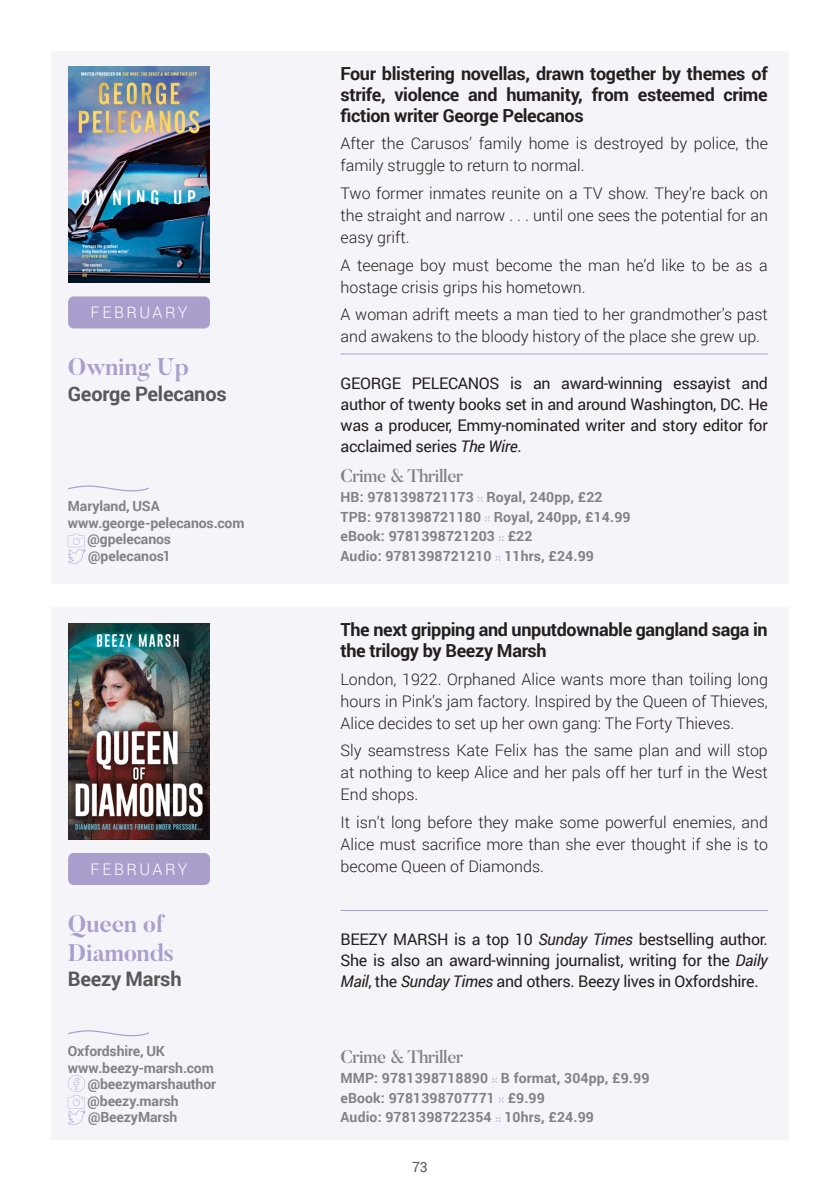
<style>
.page{position:relative;width:840px;height:1191px;background:#fff}
.page>*{position:absolute;margin:0;border:0;box-sizing:border-box;transform-origin:0 0}
.Book_title{font:700 24px/28.8px "Butler";letter-spacing:-.01em;color:#aa9fcc}
.Author{font:700 20px "Roboto";letter-spacing:-.01em;color:#57585a}
.Keynote{font:700 18px/21px "Roboto";letter-spacing:-.02em;color:#231f20;text-align:justify}
.t1{font:500 18px "Butler";letter-spacing:-.02em;color:#808285}
.Description{font:300 16px/22px "Roboto";color:#231f20;text-align:justify}
.Author_bio{font:16px/21px "Roboto";letter-spacing:-.02em;color:#231f20;text-align:justify}
.t2{font:300 16px "Roboto";letter-spacing:.15em;color:#fff}
.Small_print{font:700 14px "Roboto";letter-spacing:.01em;color:#808285}
.Author_location{font:700 14px "Roboto";letter-spacing:-.01em;color:#808285}
.t3{font:14px "Roboto";color:#57585a}
.s1{font-style:italic}
</style>
<div class="page">
<div style="left:51px;top:51px;width:737px;height:532px;background:#f5f4f9"></div>
<div style="left:68px;top:296px;width:142px;height:32px;background:#aa9fcc;border-radius:6px"></div>
<img style="left:68px;top:67px;width:142px;height:216px">
<svg style="left:68px;top:485px;width:81px;height:6px"></svg>
<hr style="left:340px;top:353px;width:427px;height:1px;background:#aa9fcc">
<svg style="left:477px;top:496px;width:5px;height:6px"></svg>
<svg style="left:485px;top:516px;width:5px;height:5px"></svg>
<svg style="left:495px;top:555px;width:5px;height:6px"></svg>
<svg style="left:68px;top:534px;width:17px;height:30px"></svg>
<div style="left:51px;top:607px;width:737px;height:533px;background:#f5f4f9"></div>
<div style="left:68px;top:853px;width:142px;height:32px;background:#aa9fcc;border-radius:6px"></div>
<img style="left:68px;top:623px;width:142px;height:216px">
<svg style="left:68px;top:1030px;width:81px;height:6px"></svg>
<hr style="left:340px;top:910px;width:427px;height:1px;background:#aa9fcc">
<svg style="left:492px;top:1077px;width:5px;height:6px"></svg>
<svg style="left:498px;top:1097px;width:5px;height:5px"></svg>
<svg style="left:495px;top:1117px;width:5px;height:5px"></svg>
<svg style="left:68px;top:1074px;width:17px;height:51px"></svg>
<p class="t2" style="left:91px;top:301px;width:98px">FEBRUARY</p>
<p class="Book_title" style="left:68px;top:353px;width:123px">Owning Up</p>
<p class="Author" style="left:68px;top:380px;width:160px">George Pelecanos</p>
<p class="Author_location" style="left:68px;top:496px;width:93px">Maryland, USA</p>
<p class="Author_location" style="left:68px;top:513px;width:178px">www.george-pelecanos.com</p>
<p class="Author_location" style="left:87px;top:529px;width:85px">@gpelecanos</p>
<p class="Author_location" style="left:88px;top:546px;width:84px">@pelecanos1</p>
<p class="t2" style="left:91px;top:858px;width:98px">FEBRUARY</p>
<p class="Book_title" style="left:68px;top:909px;width:108px">Queen of<br>Diamonds</p>
<p class="Author" style="left:68px;top:965px;width:115px">Beezy Marsh</p>
<p class="Author_location" style="left:68px;top:1041px;width:99px">Oxfordshire, UK</p>
<p class="Author_location" style="left:68px;top:1057px;width:147px">www.beezy-marsh.com</p>
<p class="Author_location" style="left:88px;top:1074px;width:130px">@beezymarshauthor</p>
<p class="Author_location" style="left:87px;top:1090px;width:93px">@beezy.marsh</p>
<p class="Author_location" style="left:88px;top:1107px;width:91px">@BeezyMarsh</p>
<p class="Keynote" style="left:340px;top:62px;width:428px">Four blistering novellas, drawn together by themes of strife, violence and humanity, from esteemed crime fiction writer George Pelecanos</p>
<p class="Description" style="left:340px;top:132px;width:428px">After the Carusos’ family home is destroyed by police, the family struggle to return to normal.</p>
<p class="Description" style="left:340px;top:182px;width:428px">Two former inmates reunite on a TV show. They’re back on the straight and narrow . . . until one sees the potential for an easy grift.</p>
<p class="Description" style="left:340px;top:253px;width:428px">A teenage boy must become the man he’d like to be as a hostage crisis grips his hometown.</p>
<p class="Description" style="left:340px;top:303px;width:428px">A woman adrift meets a man tied to her grandmother’s past and awakens to the bloody history of the place she grew up.</p>
<p class="Author_bio" style="left:340px;top:372px;width:428px">GEORGE PELECANOS is an award-winning essayist and author of twenty books set in and around Washington, DC. He was a producer, Emmy-nominated writer and story editor for acclaimed series <span class="s1">The Wire</span>.</p>
<p class="t1" style="left:340px;top:464px;width:124px">Crime &amp; Thriller</p>
<p class="Small_print" style="left:340px;top:487px;width:263px">HB: 9781398721173 Royal, 240pp, £22</p>
<p class="Small_print" style="left:340px;top:506px;width:291px">TPB: 9781398721180 Royal, 240pp, £14.99</p>
<p class="Small_print" style="left:340px;top:526px;width:193px">eBook: 9781398721203 £22</p>
<p class="Small_print" style="left:340px;top:546px;width:255px">Audio: 9781398721210 11hrs, £24.99</p>
<p class="Keynote" style="left:340px;top:618px;width:428px">The next gripping and unputdownable gangland saga in the trilogy by Beezy Marsh</p>
<p class="Description" style="left:340px;top:667px;width:428px">London, 1922. Orphaned Alice wants more than toiling long hours in Pink’s jam factory. Inspired by the Queen of Thieves, Alice decides to set up her own gang: The Forty Thieves.</p>
<p class="Description" style="left:340px;top:739px;width:428px">Sly seamstress Kate Felix has the same plan and will stop at nothing to keep Alice and her pals off her turf in the West End shops.</p>
<p class="Description" style="left:340px;top:811px;width:428px">It isn’t long before they make some powerful enemies, and Alice must sacrifice more than she ever thought if she is to become Queen of Diamonds.</p>
<p class="Author_bio" style="left:340px;top:928px;width:428px">BEEZY MARSH is a top 10 <span class="s1">Sunday Times</span> bestselling author.<br>She is also an award-winning journalist, writing for the <span class="s1">Daily Mail</span>, the <span class="s1">Sunday Times</span> and others. Beezy lives in Oxfordshire.</p>
<p class="t1" style="left:340px;top:1045px;width:124px">Crime &amp; Thriller</p>
<p class="Small_print" style="left:340px;top:1068px;width:310px">MMP: 9781398718890 B format, 304pp, £9.99</p>
<p class="Small_print" style="left:340px;top:1087px;width:206px">eBook: 9781398707771 £9.99</p>
<p class="Small_print" style="left:340px;top:1107px;width:255px">Audio: 9781398722354 10hrs, £24.99</p>
<p class="t3" style="left:412px;top:1156px;width:17px">73</p>
</div>
